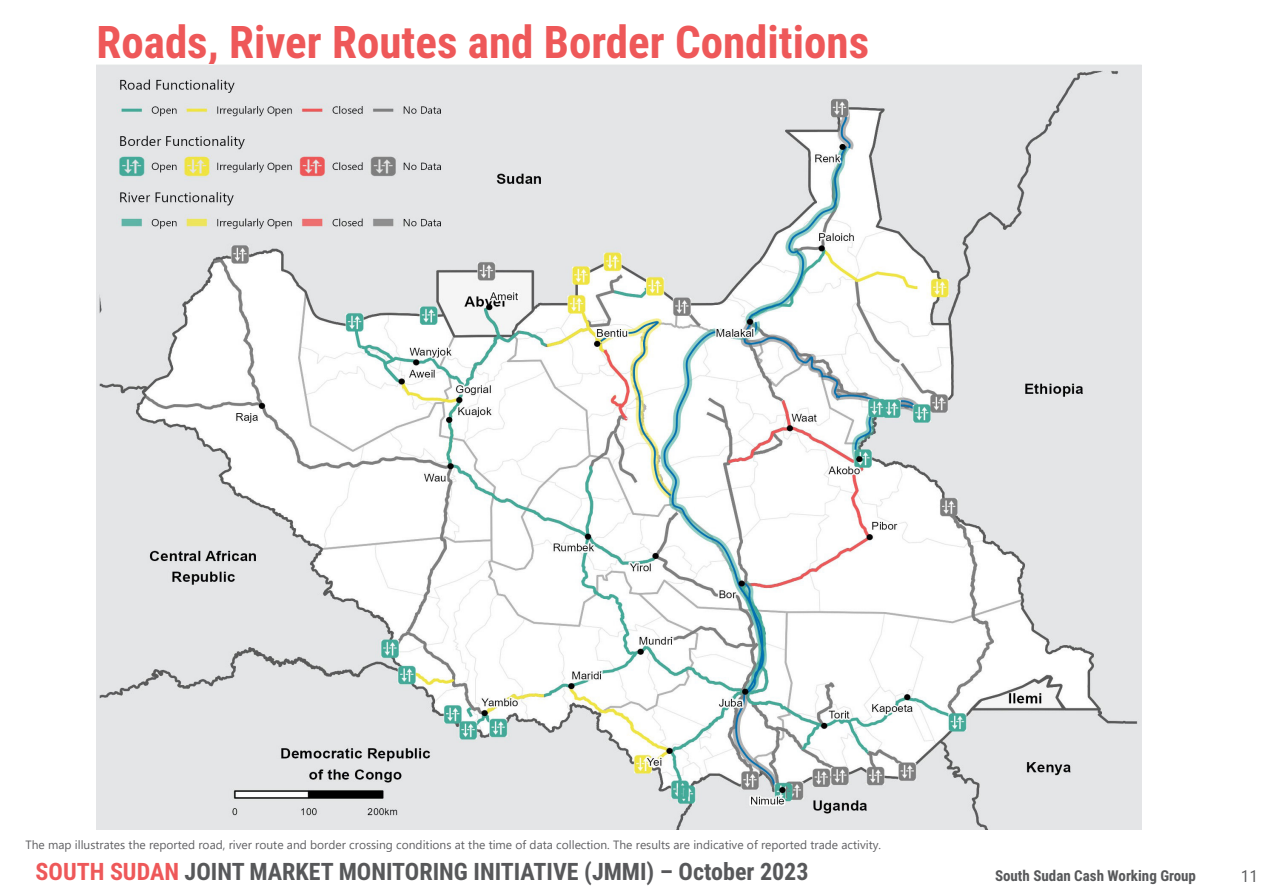
<style>
.page{position:relative;width:1263px;height:893px;background:#fff}
.page>*{position:absolute;margin:0;border:0;box-sizing:border-box;transform-origin:0 0}
.t1{font:700 45px "Roboto Condensed";color:#ee5859}
.t2{font:700 24px "Roboto Condensed";color:#57585a}
.t3{font:16.5px "Segoe UI";color:#57585a}
.t4{font:700 15px "Roboto Condensed";color:#57585a}
.t5{font:12px "Segoe UI";color:#616164}
.s1{color:#ee5859}
</style>
<div class="page">
<img style="left:97px;top:64px;width:1045px;height:765px">
<p class="t1" style="left:96px;top:11px;width:774px">Roads, River Routes and Border Conditions</p>
<p class="t5" style="left:26px;top:833px;width:857px">The map illustrates the reported road, river route and border crossing conditions at the time of data collection. The results are indicative of reported trade activity.</p>
<h2 class="t2" style="left:36px;top:855px;width:774px"><span class="s1">SOUTH SUDAN</span> JOINT MARKET MONITORING INITIATIVE (JMMI) – October 2023</h2>
<p class="t4" style="left:995px;top:865px;width:203px">South Sudan Cash Working Group</p>
<h3 class="t3" style="left:1240px;top:860px;width:19px">11</h3>
</div>
